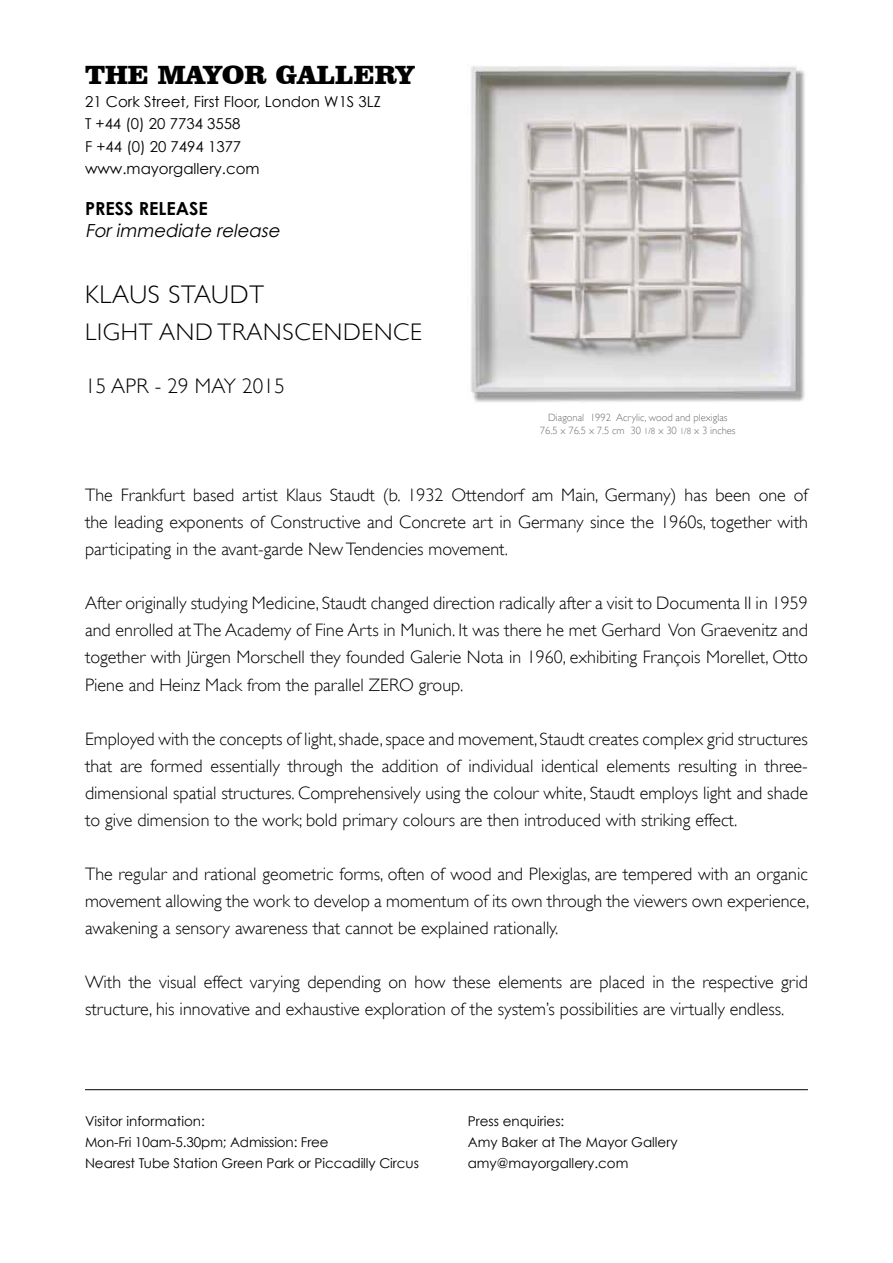
<style>
.page{position:relative;width:893px;height:1263px;background:#fff}
.page>*{position:absolute;margin:0;border:0;box-sizing:border-box;transform-origin:0 0}
.t1{font:900 27px "Clarendon BT";color:#000}
.t2{font:300 25.5px "Gill Sans";letter-spacing:.03em;color:#000}
.t3{font:300 24px "Gill Sans";letter-spacing:.03em;color:#000}
.t4{font:300 21px "Gill Sans";letter-spacing:.01em;color:#000}
.t5{font:300 18px/27px "Gill Sans";color:#000;text-align:justify}
.t6{font:italic 18px "Century Gothic";color:#000}
.t7{font:700 18px "Century Gothic";color:#000}
.t8{font:15px/22.5px "Century Gothic";color:#000}
.t9{font:13.5px/21px "Century Gothic";color:#000}
.t10{font:300 10.5px/12.6px "Gill Sans";color:#6d6e71;text-align:center}
.s1{font-size:9px}
</style>
<div class="page">
<img style="left:471px;top:66px;width:334px;height:336px">
<hr style="left:85px;top:1089px;width:723px;height:1px;background:#000">
<h1 class="t1" style="left:85px;top:58px;width:331px">THE MAYOR GALLERY</h1>
<p class="t8" style="left:85px;top:90px;width:297px">21 Cork Street, First Floor, London W1S 3LZ<br>T +44 (0) 20 7734 3558<br>F +44 (0) 20 7494 1377 www.mayorgallery.com</p>
<p class="t7" style="left:85px;top:198px;width:124px">PRESS RELEASE</p>
<p class="t6" style="left:85px;top:220px;width:200px">For immediate release</p>
<h2 class="t2" style="left:85px;top:279px;width:181px">KLAUS STAUDT</h2>
<h3 class="t3" style="left:85px;top:318px;width:338px">LIGHT AND TRANSCENDENCE</h3>
<p class="t4" style="left:85px;top:373px;width:201px">15 APR - 29 MAY 2015</p>
<p class="t10" style="left:540px;top:411px;width:197px">Diagonal 1992 Acrylic, wood and plexiglas<br>76.5 x 76.5 x 7.5 cm 30 <span class="s1">1/8</span> x 30 <span class="s1">1/8</span> x 3 inches</p>
<p class="t5" style="left:85px;top:482px;width:724px">The Frankfurt based artist Klaus Staudt (b. 1932 Ottendorf am Main, Germany) has been one of the leading exponents of Constructive and Concrete art in Germany since the 1960s, together with participating in the avant-garde New Tendencies movement.</p>
<p class="t5" style="left:85px;top:590px;width:724px">After originally studying Medicine, Staudt changed direction radically after a visit to Documenta II in 1959 and enrolled at The Academy of Fine Arts in Munich. It was there he met Gerhard Von Graevenitz and together with Jürgen Morschell they founded Galerie Nota in 1960, exhibiting François Morellet, Otto Piene and Heinz Mack from the parallel ZERO group.</p>
<p class="t5" style="left:85px;top:725px;width:724px">Employed with the concepts of light, shade, space and movement, Staudt creates complex grid structures that are formed essentially through the addition of individual identical elements resulting in three&shy;dimensional spatial structures. Comprehensively using the colour white, Staudt employs light and shade to give dimension to the work; bold primary colours are then introduced with striking effect.</p>
<p class="t5" style="left:85px;top:860px;width:726px">The regular and rational geometric forms, often of wood and Plexiglas, are tempered with an organic movement allowing the work to develop a momentum of its own through the viewers own experience, awakening a sensory awareness that cannot be explained rationally.</p>
<p class="t5" style="left:85px;top:968px;width:724px">With the visual effect varying depending on how these elements are placed in the respective grid structure, his innovative and exhaustive exploration of the system’s possibilities are virtually endless.</p>
<p class="t9" style="left:85px;top:1111px;width:335px">Visitor information:<br>Mon-Fri 10am-5.30pm; Admission: Free<br>Nearest Tube Station Green Park or Piccadilly Circus</p>
<p class="t9" style="left:468px;top:1111px;width:211px">Press enquiries:<br>Amy Baker at The Mayor Gallery amy@mayorgallery.com</p>
</div>
